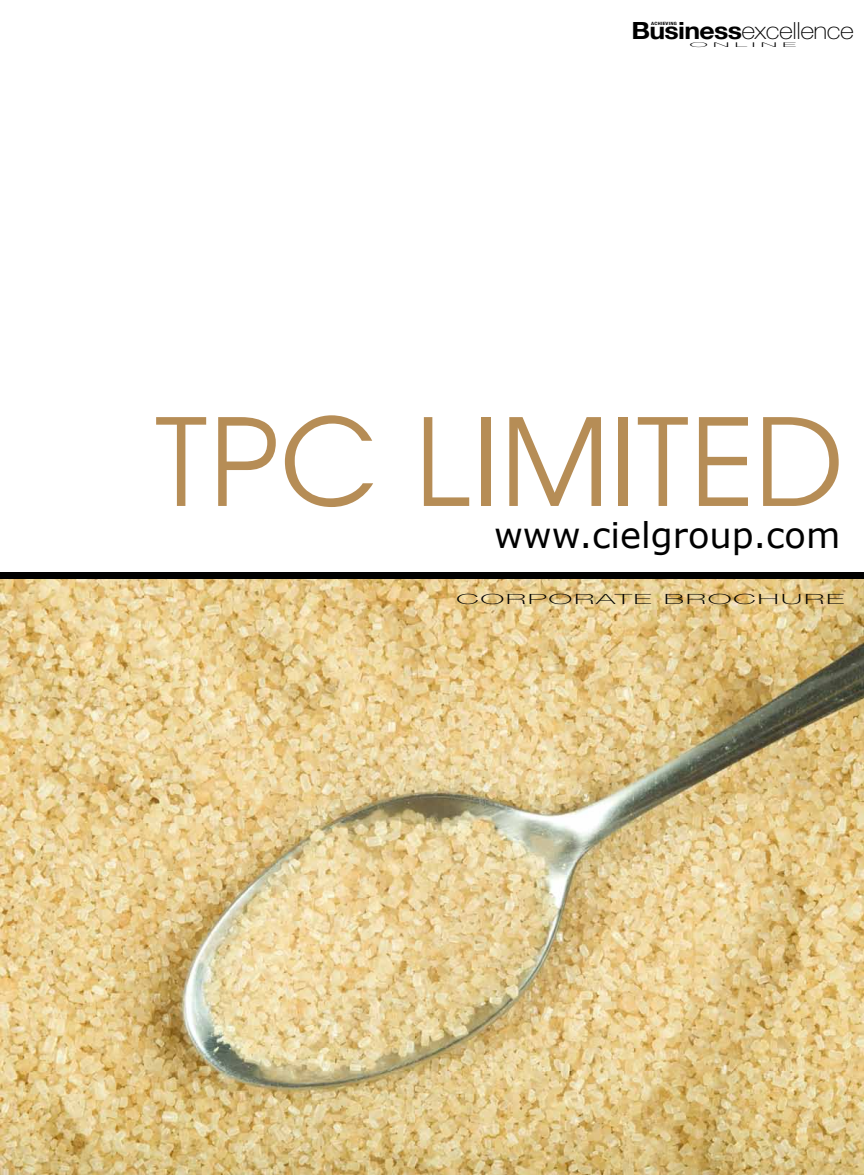
<style>
.page{position:relative;width:864px;height:1175px;background:#fff}
.page>*{position:absolute;margin:0;border:0;box-sizing:border-box;transform-origin:0 0}
.t1{font:120px "Avante";color:#b68d56}
.t2{font:35.25px "Verdana";color:#000}
.t3{font:100 23.7px "Helvetica Neue";letter-spacing:-.02em;color:#000;scale:1.13 1}
.t4{font:100 14.1px "Helvetica Neue";letter-spacing:.05em;color:#000;scale:2.3 1}
.t5{font:100 6.6px "Helvetica Neue";letter-spacing:.19em;color:#000;scale:3.82 1}
.t6{font:700 condensed 4.35px "Helvetica Neue";letter-spacing:.05em;color:#000;scale:1.25 1}
.s1{font-weight:700}
</style>
<div class="page">
<img style="left:0;top:579px;width:864px;height:595px">
<div style="left:0;top:572px;width:864px;height:7px;background:#000"></div>
<p class="t3" style="left:631px;top:17px;width:199px"><span class="s1">Business</span>excellence</p>
<p class="t6" style="left:651px;top:21px;width:22px">ACHIEVING</p>
<p class="t5" style="left:689px;top:41px;width:29px">ONLINE</p>
<h1 class="t1" style="left:155px;top:388px;width:690px">TPC Limited</h1>
<h2 class="t2" style="left:494px;top:512px;width:348px">www.cielgroup.com</h2>
<p class="t4" style="left:456px;top:591px;width:170px">CORPORATE BROCHURE</p>
</div>
